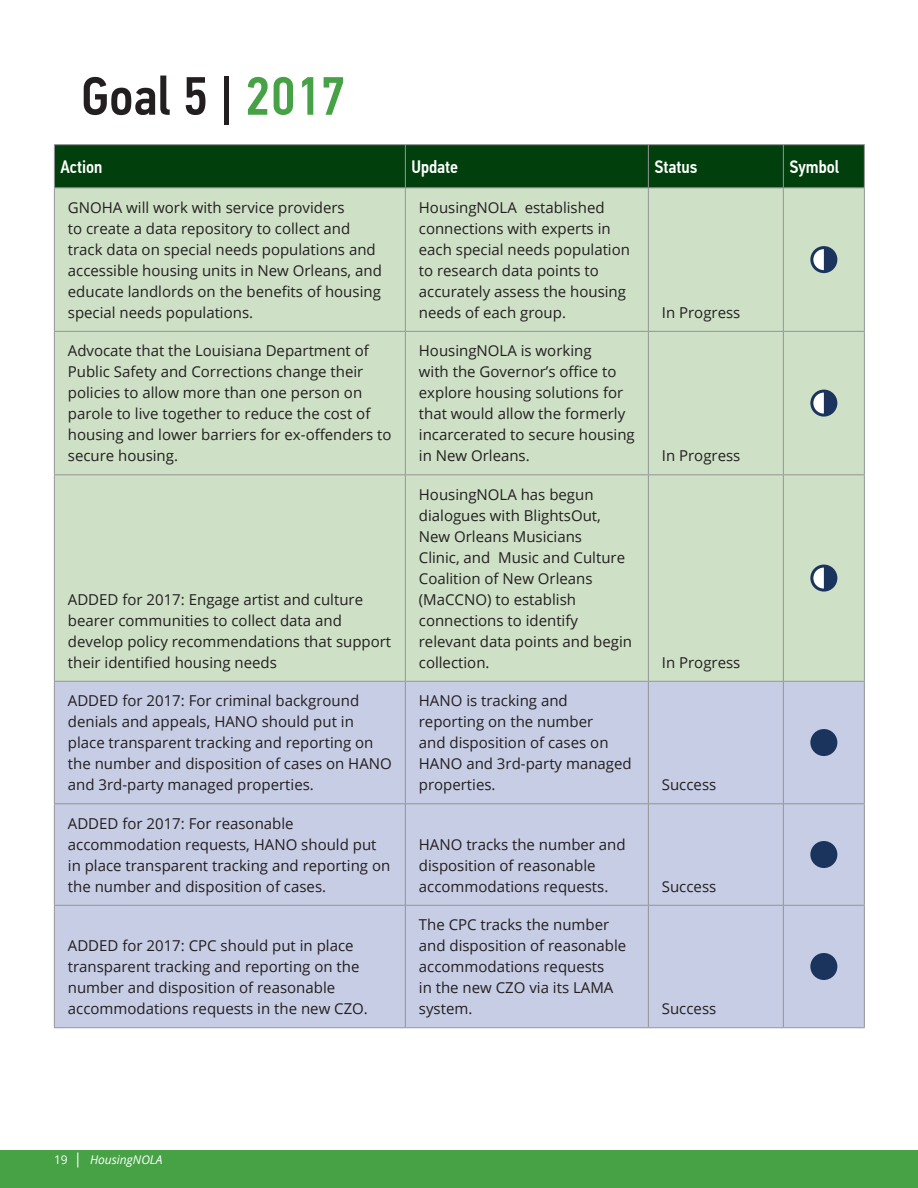
<style>
.page{position:relative;width:918px;height:1188px;background:#fff}
.page>*{position:absolute;margin:0;border:0;box-sizing:border-box;transform-origin:0 0}
.t1{font:500 54px "PF Din Text Cond Pro";color:#231f20}
.t2{font:500 18px "PF Din Text Cond Pro";color:#fff}
.t3{font:15px/21px "Open Sans";color:#231f20}
.t4{font:italic 12px "Open Sans";color:#fff}
.s1{color:#47a246}
.s2{font-style:normal}
.s3{font-style:normal;font-size:15px}
</style>
<div class="page">
<div style="left:0;top:1151px;width:918px;height:37px;background:#47a246"></div>
<div style="left:55px;top:145px;width:809px;height:43px;background:#01400c"></div>
<div style="left:55px;top:189px;width:809px;height:492px;background:#cee0c6"></div>
<div style="left:55px;top:682px;width:809px;height:345px;background:#c7cde4"></div>
<hr style="left:54px;top:144px;width:351px;height:1px;background:#939598">
<hr style="left:54px;top:145px;width:1px;height:43px;background:#939598">
<hr style="left:405px;top:144px;width:243px;height:1px;background:#939598">
<hr style="left:405px;top:145px;width:1px;height:43px;background:#939598">
<hr style="left:648px;top:144px;width:135px;height:1px;background:#939598">
<hr style="left:648px;top:145px;width:1px;height:43px;background:#939598">
<hr style="left:783px;top:144px;width:82px;height:1px;background:#939598">
<hr style="left:783px;top:145px;width:1px;height:43px;background:#939598">
<hr style="left:864px;top:145px;width:1px;height:43px;background:#939598">
<hr style="left:54px;top:188px;width:351px;height:1px;background:#939598">
<hr style="left:405px;top:188px;width:243px;height:1px;background:#939598">
<hr style="left:648px;top:188px;width:135px;height:1px;background:#939598">
<hr style="left:648px;top:188px;width:1px;height:143px;background:#939598">
<hr style="left:783px;top:188px;width:82px;height:1px;background:#939598">
<hr style="left:648px;top:332px;width:1px;height:142px;background:#939598">
<hr style="left:648px;top:475px;width:1px;height:206px;background:#939598">
<hr style="left:648px;top:682px;width:1px;height:121px;background:#939598">
<hr style="left:648px;top:804px;width:1px;height:101px;background:#939598">
<hr style="left:648px;top:906px;width:1px;height:121px;background:#939598">
<hr style="left:405px;top:188px;width:1px;height:143px;background:#939598">
<hr style="left:405px;top:332px;width:1px;height:142px;background:#939598">
<hr style="left:405px;top:475px;width:1px;height:206px;background:#939598">
<hr style="left:405px;top:682px;width:1px;height:121px;background:#939598">
<hr style="left:405px;top:804px;width:1px;height:101px;background:#939598">
<hr style="left:405px;top:906px;width:1px;height:121px;background:#939598">
<hr style="left:54px;top:188px;width:1px;height:143px;background:#939598">
<hr style="left:54px;top:332px;width:1px;height:142px;background:#939598">
<hr style="left:54px;top:475px;width:1px;height:206px;background:#939598">
<hr style="left:54px;top:682px;width:1px;height:121px;background:#939598">
<hr style="left:54px;top:804px;width:1px;height:101px;background:#939598">
<hr style="left:54px;top:906px;width:1px;height:121px;background:#939598">
<hr style="left:783px;top:188px;width:1px;height:143px;background:#939598">
<hr style="left:864px;top:188px;width:1px;height:143px;background:#939598">
<hr style="left:783px;top:332px;width:1px;height:142px;background:#939598">
<hr style="left:864px;top:332px;width:1px;height:142px;background:#939598">
<hr style="left:783px;top:475px;width:1px;height:206px;background:#939598">
<hr style="left:864px;top:475px;width:1px;height:206px;background:#939598">
<hr style="left:783px;top:682px;width:1px;height:121px;background:#939598">
<hr style="left:864px;top:682px;width:1px;height:121px;background:#939598">
<hr style="left:783px;top:804px;width:1px;height:101px;background:#939598">
<hr style="left:864px;top:804px;width:1px;height:101px;background:#939598">
<hr style="left:783px;top:906px;width:1px;height:121px;background:#939598">
<hr style="left:864px;top:906px;width:1px;height:121px;background:#939598">
<hr style="left:54px;top:331px;width:351px;height:1px;background:#939598">
<hr style="left:405px;top:331px;width:243px;height:1px;background:#939598">
<hr style="left:648px;top:331px;width:135px;height:1px;background:#939598">
<hr style="left:54px;top:474px;width:351px;height:1px;background:#939598">
<hr style="left:405px;top:474px;width:243px;height:1px;background:#939598">
<hr style="left:648px;top:474px;width:135px;height:1px;background:#939598">
<hr style="left:54px;top:681px;width:351px;height:1px;background:#939598">
<hr style="left:405px;top:681px;width:243px;height:1px;background:#939598">
<hr style="left:648px;top:681px;width:135px;height:1px;background:#939598">
<hr style="left:54px;top:803px;width:351px;height:1px;background:#939598">
<hr style="left:405px;top:803px;width:243px;height:1px;background:#939598">
<hr style="left:648px;top:803px;width:135px;height:1px;background:#939598">
<hr style="left:54px;top:905px;width:351px;height:1px;background:#939598">
<hr style="left:405px;top:905px;width:243px;height:1px;background:#939598">
<hr style="left:648px;top:905px;width:135px;height:1px;background:#939598">
<hr style="left:54px;top:1027px;width:351px;height:1px;background:#939598">
<hr style="left:405px;top:1027px;width:243px;height:1px;background:#939598">
<hr style="left:648px;top:1027px;width:135px;height:1px;background:#939598">
<hr style="left:783px;top:331px;width:82px;height:1px;background:#939598">
<hr style="left:783px;top:474px;width:82px;height:1px;background:#939598">
<hr style="left:783px;top:681px;width:82px;height:1px;background:#939598">
<hr style="left:783px;top:803px;width:82px;height:1px;background:#939598">
<hr style="left:783px;top:905px;width:82px;height:1px;background:#939598">
<hr style="left:783px;top:1027px;width:82px;height:1px;background:#939598">
<svg style="left:812px;top:248px;width:24px;height:24px"></svg>
<div style="left:810px;top:246px;width:27px;height:27px;border:3px solid #1a345d;border-radius:50%"></div>
<svg style="left:824px;top:248px;width:12px;height:24px"></svg>
<svg style="left:812px;top:391px;width:24px;height:24px"></svg>
<div style="left:810px;top:390px;width:27px;height:27px;border:3px solid #1a345d;border-radius:50%"></div>
<svg style="left:824px;top:391px;width:12px;height:24px"></svg>
<svg style="left:812px;top:566px;width:24px;height:24px"></svg>
<div style="left:810px;top:565px;width:27px;height:27px;border:3px solid #1a345d;border-radius:50%"></div>
<svg style="left:824px;top:566px;width:12px;height:24px"></svg>
<div style="left:812px;top:731px;width:24px;height:24px;background:#1a345d;border-radius:50%"></div>
<div style="left:810px;top:729px;width:27px;height:27px;border:3px solid #1a345d;border-radius:50%"></div>
<div style="left:812px;top:843px;width:24px;height:24px;background:#1a345d;border-radius:50%"></div>
<div style="left:810px;top:841px;width:27px;height:27px;border:3px solid #1a345d;border-radius:50%"></div>
<div style="left:812px;top:954px;width:24px;height:24px;background:#1a345d;border-radius:50%"></div>
<div style="left:810px;top:953px;width:27px;height:27px;border:3px solid #1a345d;border-radius:50%"></div>
<h1 class="t1" style="left:81px;top:64px;width:266px">Goal 5 | <span class="s1">2017</span></h1>
<p class="t2" style="left:60px;top:156px;width:44px">Action</p>
<p class="t2" style="left:411px;top:156px;width:48px">Update</p>
<p class="t2" style="left:654px;top:156px;width:44px">Status</p>
<p class="t2" style="left:789px;top:156px;width:51px">Symbol</p>
<p class="t3" style="left:68px;top:197px;width:316px">GNOHA will work with service providers<br>to create a data repository to collect and track data on special needs populations and accessible housing units in New Orleans, and educate landlords on the benefits of housing special needs populations.</p>
<p class="t3" style="left:419px;top:197px;width:213px">HousingNOLA established connections with experts in each special needs population to research data points to accurately assess the housing needs of each group.</p>
<p class="t3" style="left:662px;top:302px;width:80px">In Progress</p>
<p class="t3" style="left:68px;top:340px;width:325px">Advocate that the Louisiana Department of Public Safety and Corrections change their policies to allow more than one person on parole to live together to reduce the cost of housing and lower barriers for ex-offenders to secure housing.</p>
<p class="t3" style="left:419px;top:340px;width:217px">HousingNOLA is working<br>with the Governor’s office to explore housing solutions for that would allow the formerly incarcerated to secure housing in New Orleans.</p>
<p class="t3" style="left:68px;top:588px;width:325px">ADDED for 2017: Engage artist and culture bearer communities to collect data and develop policy recommendations that support their identified housing needs</p>
<p class="t3" style="left:419px;top:483px;width:215px">HousingNOLA has begun dialogues with BlightsOut,<br>New Orleans Musicians<br>Clinic, and Music and Culture<br>Coalition of New Orleans (MaCCNO) to establish connections to identify relevant data points and begin collection.</p>
<p class="t3" style="left:68px;top:690px;width:325px">ADDED for 2017: For criminal background denials and appeals, HANO should put in place transparent tracking and reporting on the number and disposition of cases on HANO and 3rd-party managed properties.</p>
<p class="t3" style="left:419px;top:690px;width:214px">HANO is tracking and reporting on the number<br>and disposition of cases on<br>HANO and 3rd-party managed properties.</p>
<p class="t3" style="left:68px;top:812px;width:324px">ADDED for 2017: For reasonable accommodation requests, HANO should put in place transparent tracking and reporting on the number and disposition of cases.</p>
<p class="t3" style="left:68px;top:935px;width:302px">ADDED for 2017: CPC should put in place transparent tracking and reporting on the number and disposition of reasonable accommodations requests in the new CZO.</p>
<p class="t3" style="left:419px;top:833px;width:208px">HANO tracks the number and disposition of reasonable accommodations requests.</p>
<p class="t3" style="left:419px;top:914px;width:209px">The CPC tracks the number and disposition of reasonable accommodations requests<br>in the new CZO via its LAMA system.</p>
<p class="t3" style="left:662px;top:445px;width:80px">In Progress</p>
<p class="t3" style="left:662px;top:651px;width:80px">In Progress</p>
<p class="t3" style="left:662px;top:774px;width:56px">Success</p>
<p class="t3" style="left:662px;top:875px;width:56px">Success</p>
<p class="t3" style="left:662px;top:998px;width:56px">Success</p>
<p class="t4" style="left:54px;top:1152px;width:110px"><span class="s2">19</span> <span class="s3">|</span> HousingNOLA</p>
</div>
